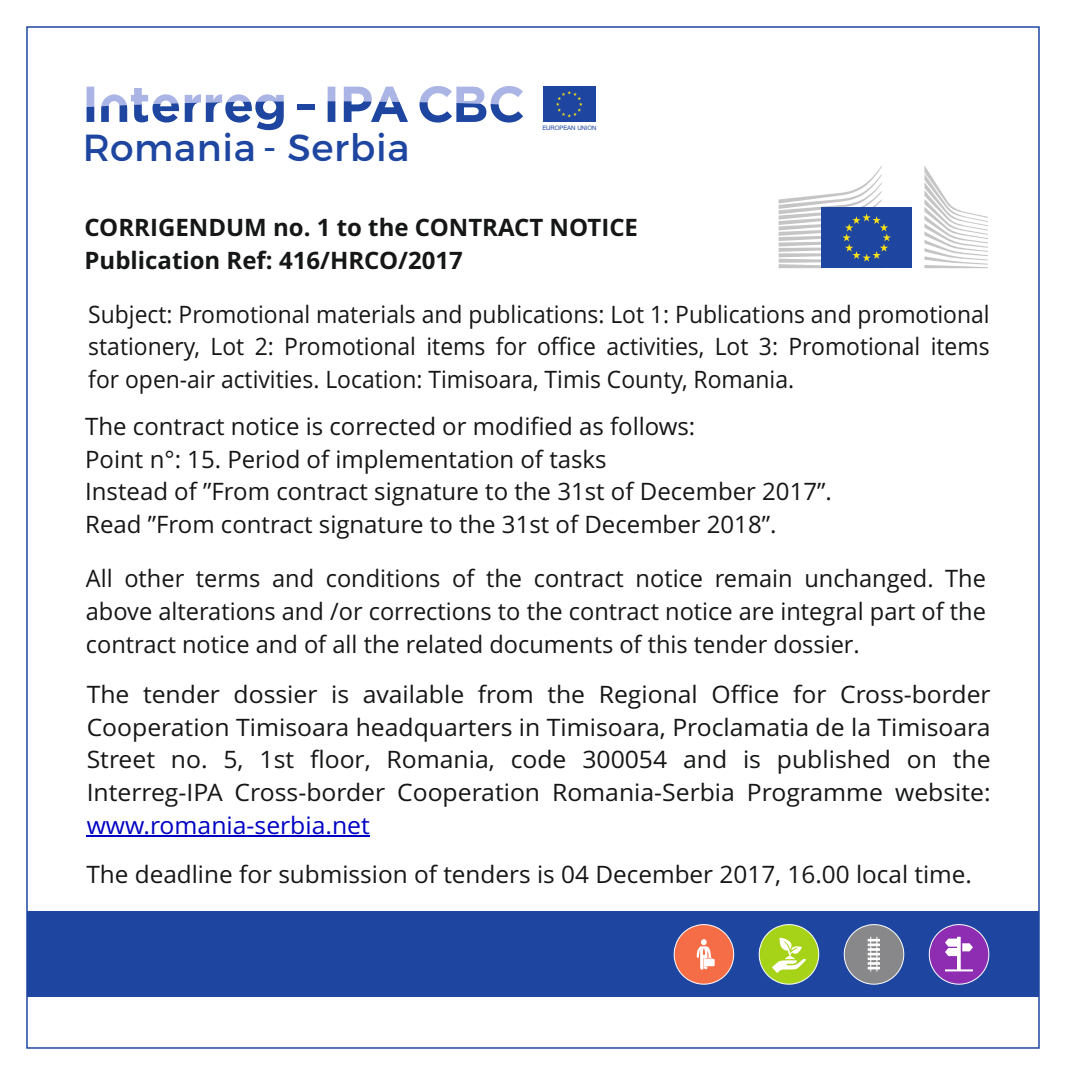
<style>
.page{position:relative;width:1066px;height:1075px;background:#fff}
.page>*{position:absolute;margin:0;border:0;box-sizing:border-box;transform-origin:0 0}
.t1{font:37.8px "Montserrat";letter-spacing:.02em;color:#1e46a1}
.t2{font:24px/32.7px "Open Sans";color:#151616;text-align:justify}
.t3{font:24px/32.7px "Open Sans";color:#151616;text-align:justify;scale:.95 1}
.t4{font:700 24px/32.7px "Open Sans";color:#151616}
.t5{font:24px "Open Sans";color:#0000c4}
.t6{font:6px "Arial";letter-spacing:-.025em;color:#1e46a1}
</style>
<div class="page">
<div style="left:27px;top:911px;width:1012px;height:85px;background:#1e46a1"></div>
<svg style="left:674px;top:924px;width:60px;height:60px"></svg>
<svg style="left:929px;top:924px;width:60px;height:60px"></svg>
<svg style="left:759px;top:924px;width:60px;height:60px"></svg>
<svg style="left:844px;top:924px;width:60px;height:60px"></svg>
<div style="left:821px;top:208px;width:91px;height:60px;background:#1e46a1"></div>
<svg style="left:779px;top:166px;width:112px;height:102px"></svg>
<svg style="left:924px;top:166px;width:64px;height:102px"></svg>
<hr style="left:87px;top:835px;width:283px;height:2px;background:#0000c4">
<div style="left:543px;top:87px;width:53px;height:35px;background:#1e46a1"></div>
<svg style="left:556px;top:91px;width:27px;height:26px"></svg>
<svg style="left:328px;top:87px;width:7px;height:35px"></svg>
<svg style="left:87px;top:87px;width:7px;height:35px"></svg>
<div style="left:297px;top:105px;width:18px;height:5px;background:#1e46a1"></div>
<svg style="left:185px;top:94px;width:99px;height:36px"></svg>
<svg style="left:101px;top:88px;width:78px;height:35px"></svg>
<svg style="left:344px;top:87px;width:64px;height:35px"></svg>
<svg style="left:420px;top:86px;width:103px;height:37px"></svg>
<h1 class="t1" style="left:83px;top:125px;width:328px">Romania - Serbia</h1>
<p class="t6" style="left:542px;top:126px;width:56px">EUROPEAN UNION</p>
<p class="t4" style="left:85px;top:213px;width:555px">CORRIGENDUM no. 1 to the CONTRACT NOTICE<br>Publication Ref: 416/HRCO/2017</p>
<p class="t3" style="left:88px;top:300px;width:950px">Subject: Promotional materials and publications: Lot 1: Publications and promotional stationery, Lot 2: Promotional items for office activities, Lot 3: Promotional items for open-air activities. Location: Timisoara, Timis County, Romania.</p>
<p class="t2" style="left:85px;top:412px;width:748px;text-align:left">The contract notice is corrected or modified as follows:<br>Point n°: 15. Period of implementation of tasks<br>Instead of ”From contract signature to the 31st of December 2017”.<br>Read ”From contract signature to the 31st of December 2018”.</p>
<p class="t2" style="left:86px;top:564px;width:902px">All other terms and conditions of the contract notice remain unchanged. The above alterations and /or corrections to the contract notice are integral part of the contract notice and of all the related documents of this tender dossier.</p>
<p class="t2" style="left:87px;top:680px;width:905px">The tender dossier is available from the Regional Office for Cross-border Cooperation Timisoara headquarters in Timisoara, Proclamatia de la Timisoara Street no. 5, 1st floor, Romania, code 300054 and is published on the Interreg-IPA Cross-border Cooperation Romania-Serbia Programme website:</p>
<p class="t5" style="left:87px;top:815px;width:285px">www.romania-serbia.net</p>
<p class="t2" style="left:86px;top:860px;width:887px">The deadline for submission of tenders is 04 December 2017, 16.00 local time.</p>
</div>
